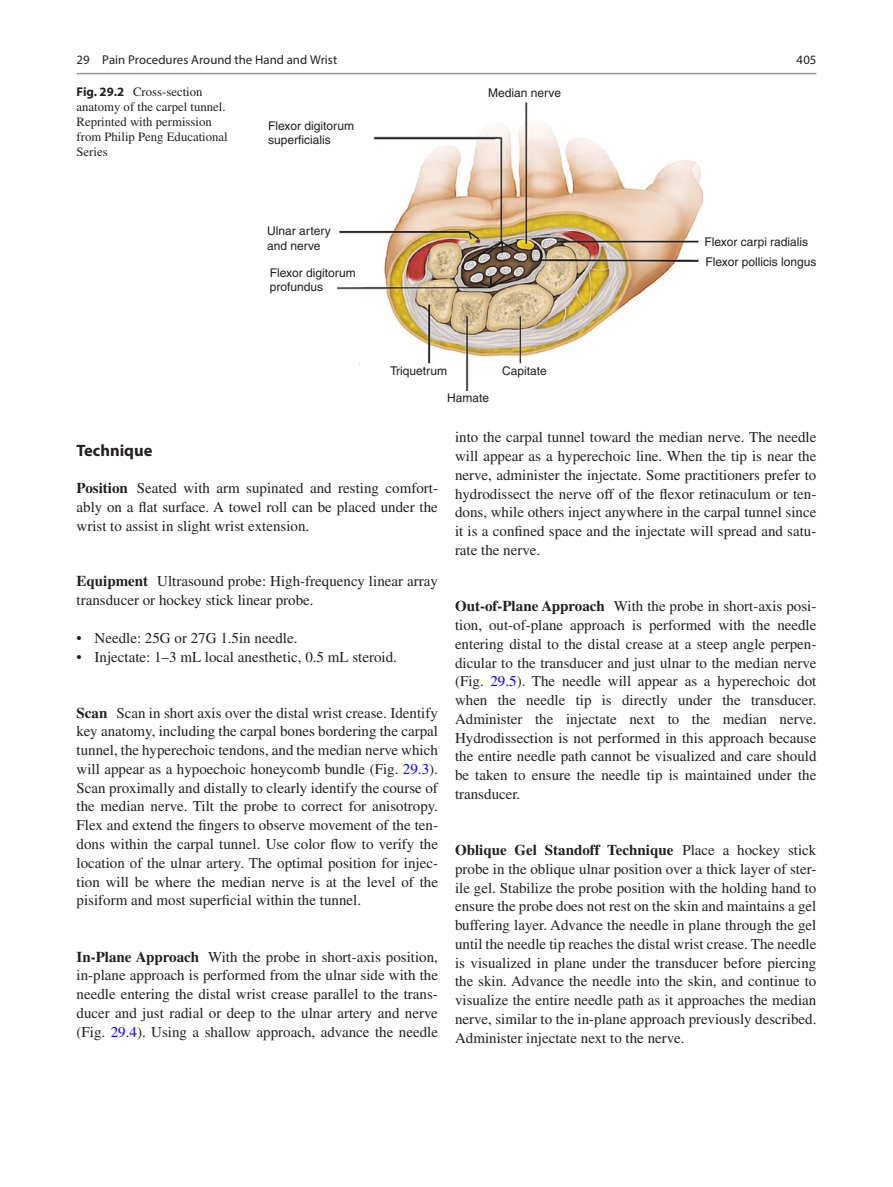
<style>
.page{position:relative;width:893px;height:1187px;background:#fff}
.page>*{position:absolute;margin:0;border:0;box-sizing:border-box;transform-origin:0 0}
.t1{font:700 16.5px "Myriad Pro";color:#231f20}
.t2{font:15px/18.8px "Times LT Std";color:#231f20;text-align:justify}
.t3{font:12.75px/15px "Times LT Std";color:#231f20}
.t4{font:12.75px "Myriad Pro Regular 3";letter-spacing:.005em;color:#231f20}
.t5{font:12.75px "Myriad Pro";color:#231f20}
.t6{font:12px/14.4px "Helvetica 2";color:#1d1e1f}
.s1{font-family:"Myriad Pro";font-weight:700}
.s2{font-weight:700}
.s3{color:#00f}
</style>
<div class="page">
<img style="left:338px;top:102px;width:365px;height:288px">
<hr style="left:77px;top:73px;width:739px;height:1px;background:#939598">
<p class="t4" style="left:77px;top:52px;width:262px">29 Pain Procedures Around the Hand and Wrist</p>
<p class="t3" style="left:77px;top:85px;width:153px"><span class="s1">Fig. 29.2</span> Cross-section anatomy of the carpel tunnel.<br>Reprinted with permission from Philip Peng Educational<br>Series</p>
<p class="t6" style="left:268px;top:118px;width:87px">Flexor digitorum superficialis</p>
<p class="t6" style="left:267px;top:224px;width:65px">Ulnar artery and nerve</p>
<p class="t6" style="left:270px;top:265px;width:87px">Flexor digitorum profundus</p>
<p class="t6" style="left:488px;top:86px;width:74px">Median nerve</p>
<p class="t6" style="left:390px;top:364px;width:58px">Triquetrum</p>
<p class="t6" style="left:502px;top:363px;width:46px">Capitate</p>
<p class="t6" style="left:447px;top:391px;width:44px">Hamate</p>
<p class="t5" style="left:797px;top:52px;width:21px">405</p>
<p class="t6" style="left:704px;top:232px;width:114px;line-height:19.4px">Flexor carpi radialis<br>Flexor pollicis longus</p>
<p class="t1" style="left:77px;top:439px;width:77px">Technique</p>
<p class="t2" style="left:77px;top:479px;width:363px"><span class="s2">Position</span> Seated with arm supinated and resting comfort&shy;ably on a flat surface. A towel roll can be placed under the wrist to assist in slight wrist extension.</p>
<p class="t2" style="left:77px;top:572px;width:363px"><span class="s2">Equipment</span> Ultrasound probe: High-frequency linear array transducer or hockey stick linear probe.</p>
<p class="t2" style="left:77px;top:629px;width:222px">• Needle: 25G or 27G 1.5in needle.</p>
<p class="t2" style="left:77px;top:647px;width:322px">• Injectate: 1–3 mL local anesthetic, 0.5 mL steroid.</p>
<p class="t2" style="left:77px;top:703px;width:363px"><span class="s2">Scan</span> Scan in short axis over the distal wrist crease. Identify key anatomy, including the carpal bones bordering the carpal tunnel, the hyperechoic tendons, and the median nerve which will appear as a hypoechoic honeycomb bundle (Fig. <span class="s3">29.3</span>).<br>Scan proximally and distally to clearly identify the course of the median nerve. Tilt the probe to correct for anisotropy.<br>Flex and extend the fingers to observe movement of the ten&shy;dons within the carpal tunnel. Use color flow to verify the location of the ulnar artery. The optimal position for injec&shy;tion will be where the median nerve is at the level of the pisiform and most superficial within the tunnel.</p>
<p class="t2" style="left:77px;top:947px;width:363px"><span class="s2">In-Plane Approach</span> With the probe in short-axis position, in-plane approach is performed from the ulnar side with the needle entering the distal wrist crease parallel to the trans&shy;ducer and just radial or deep to the ulnar artery and nerve (Fig. <span class="s3">29.4</span>). Using a shallow approach, advance the needle</p>
<p class="t2" style="left:455px;top:428px;width:363px">into the carpal tunnel toward the median nerve. The needle will appear as a hyperechoic line. When the tip is near the nerve, administer the injectate. Some practitioners prefer to hydrodissect the nerve off of the flexor retinaculum or ten&shy;dons, while others inject anywhere in the carpal tunnel since it is a confined space and the injectate will spread and satu&shy;rate the nerve.</p>
<p class="t2" style="left:455px;top:596px;width:363px"><span class="s2">Out-of-Plane Approach</span> With the probe in short-axis posi&shy;tion, out-of-plane approach is performed with the needle entering distal to the distal crease at a steep angle perpen&shy;dicular to the transducer and just ulnar to the median nerve (Fig. <span class="s3">29.5</span>). The needle will appear as a hyperechoic dot when the needle tip is directly under the transducer.<br>Administer the injectate next to the median nerve.<br>Hydrodissection is not performed in this approach because the entire needle path cannot be visualized and care should be taken to ensure the needle tip is maintained under the transducer.</p>
<p class="t2" style="left:455px;top:840px;width:363px"><span class="s2">Oblique Gel Standoff Technique</span> Place a hockey stick probe in the oblique ulnar position over a thick layer of ster&shy;ile gel. Stabilize the probe position with the holding hand to ensure the probe does not rest on the skin and maintains a gel buffering layer. Advance the needle in plane through the gel until the needle tip reaches the distal wrist crease. The needle is visualized in plane under the transducer before piercing the skin. Advance the needle into the skin, and continue to visualize the entire needle path as it approaches the median nerve, similar to the in-plane approach previously described.<br>Administer injectate next to the nerve.</p>
</div>
